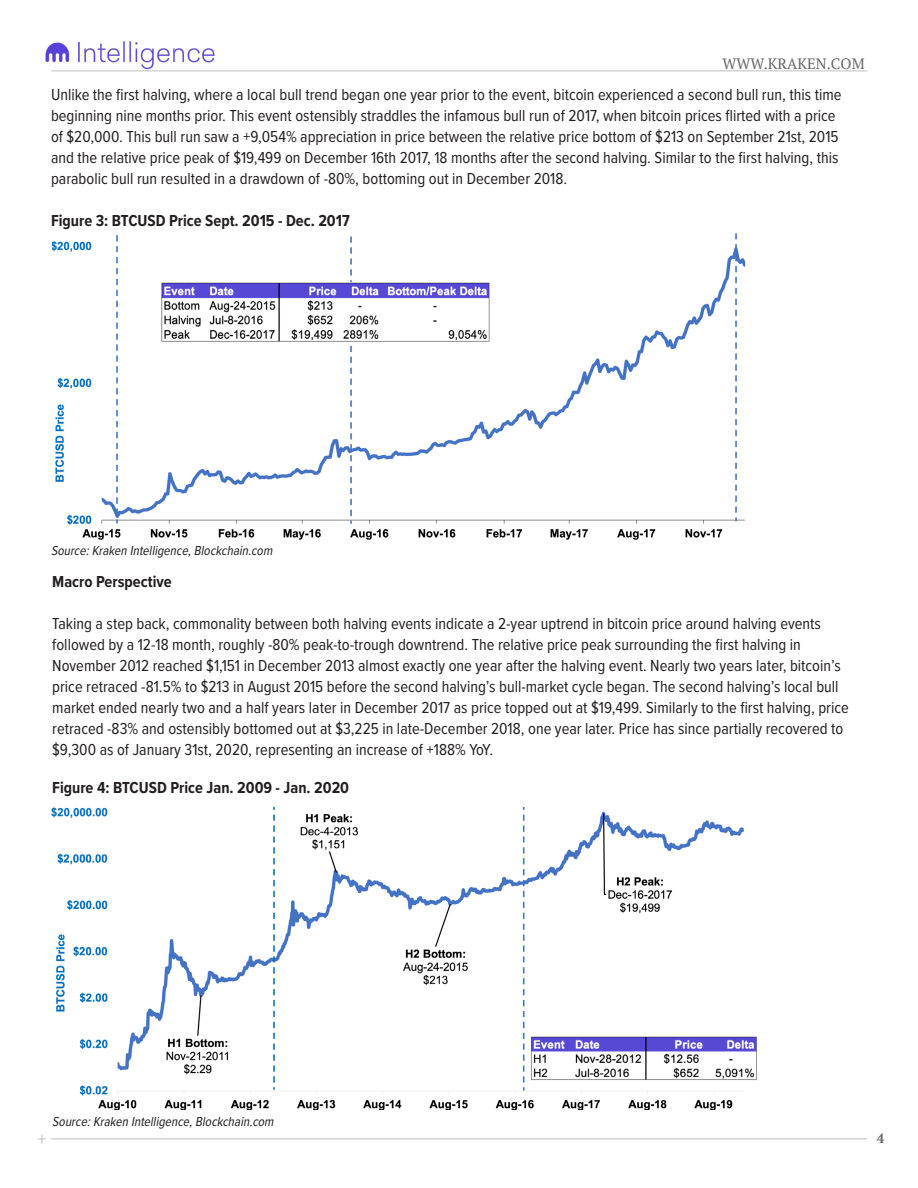
<style>
.page{position:relative;width:918px;height:1188px;background:#fff}
.page>*{position:absolute;margin:0;border:0;box-sizing:border-box;transform-origin:0 0}
.t1{font:16.5px/21px "Proxima Nova Cond";color:#231f20}
.t2{font:700 16.5px "Proxima Nova Cond";color:#231f20}
.t3{font:15px "PT Serif";color:#656666}
.t4{font:italic 13.5px "Proxima Nova Cond";color:#231f20}
.t5{font:700 13.5px "PT Serif";color:#656666}
</style>
<div class="page">
<hr style="left:51px;top:71px;width:816px;height:1px;background:#7d7c7c">
<hr style="left:51px;top:1138px;width:816px;height:1px;background:#7d7c7c">
<svg style="left:38px;top:1135px;width:8px;height:9px"></svg>
<img style="left:45px;top:41px;width:170px;height:28px">
<img style="left:52px;top:234px;width:694px;height:306px">
<img style="left:52px;top:807px;width:705px;height:303px">
<p class="t3" style="left:723px;top:54px;width:144px">WWW.KRAKEN.COM</p>
<p class="t1" style="left:51px;top:83px;width:792px">Unlike the first halving, where a local bull trend began one year prior to the event, bitcoin experienced a second bull run, this time beginning nine months prior. This event ostensibly straddles the infamous bull run of 2017, when bitcoin prices flirted with a price of $20,000. This bull run saw a +9,054% appreciation in price between the relative price bottom of $213 on September 21st, 2015 and the relative price peak of $19,499 on December 16th 2017, 18 months after the second halving. Similar to the first halving, this parabolic bull run resulted in a drawdown of -80%, bottoming out in December 2018.</p>
<p class="t2" style="left:51px;top:208px;width:300px">Figure 3: BTCUSD Price Sept. 2015 - Dec. 2017</p>
<p class="t4" style="left:51px;top:540px;width:226px">Source:Kraken Intelligence,Blockchain.com</p>
<p class="t2" style="left:52px;top:570px;width:121px">Macro Perspective</p>
<p class="t1" style="left:52px;top:613px;width:798px">Taking a step back, commonality between both halving events indicate a 2-year uptrend in bitcoin price around halving events followed by a 12-18 month, roughly -80% peak-to-trough downtrend. The relative price peak surrounding the first halving in November 2012 reached $1,151 in December 2013 almost exactly one year after the halving event. Nearly two years later, bitcoin’s price retraced -81.5% to $213 in August 2015 before the second halving’s bull-market cycle began. The second halving’s local bull market ended nearly two and a half years later in December 2017 as price topped out at $19,499. Similarly to the first halving, price retraced -83% and ostensibly bottomed out at $3,225 in late-December 2018, one year later. Price has since partially recovered to $9,300 as of January 31st, 2020, representing an increase of +188% YoY.</p>
<p class="t2" style="left:52px;top:775px;width:298px">Figure 4: BTCUSD Price Jan. 2009 - Jan. 2020</p>
<p class="t4" style="left:52px;top:1111px;width:226px">Source:Kraken Intelligence,Blockchain.com</p>
<p class="t5" style="left:877px;top:1129px;width:9px">4</p>
</div>
